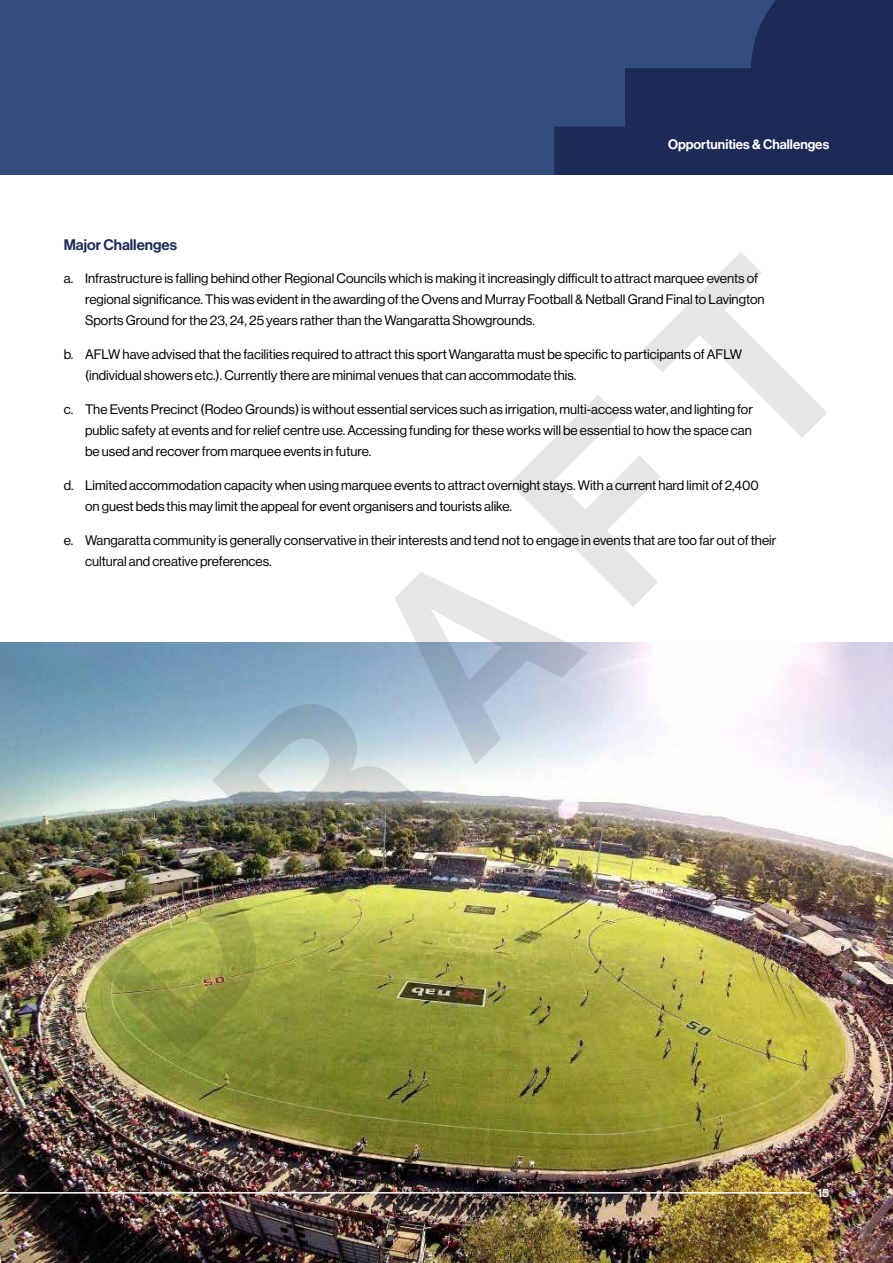
<style>
.page{position:relative;width:893px;height:1263px;background:#fff}
.page>*{position:absolute;margin:0;border:0;box-sizing:border-box;transform-origin:0 0}
.t1{font:244.95px "N Haas Grotesk DS Pro 65 Md";color:#000}
.t2{font:15px "N Haas Grotesk DS Pro 65 Md";color:#1e2a56}
.t3{font:13.5px/21px "N Haas Grotesk DS Pro 55 Rg";color:#000}
.t4{font:13.5px "N Haas Grotesk DS Pro 65 Md";color:#fff}
.t5{font:12px "N Haas Grotesk DS Pro 65 Md";color:#fff}
</style>
<div class="page">
<div style="left:0;top:0;width:893px;height:174px;background:#334e7e"></div>
<svg style="left:554px;top:0;width:339px;height:174px;fill:#1e2a56"></svg>
<img style="left:0;top:643px;width:893px;height:620px">
<hr style="left:0;top:1192px;width:809px;height:1px;background:#fff">
<p class="t4" style="left:668px;top:136px;width:163px">Opportunities &amp; Challenges</p>
<p class="t2" style="left:64px;top:236px;width:115px">Major Challenges</p>
<p class="t3" style="left:85px;top:268px;width:681px;text-indent:-21px">a. Infrastructure is falling behind other Regional Councils which is making it increasingly difficult to attract marquee events of regional significance. This was evident in the awarding of the Ovens and Murray Football &amp; Netball Grand Final to Lavington<br>Sports Ground for the 23, 24, 25 years rather than the Wangaratta Showgrounds.</p>
<p class="t3" style="left:85px;top:344px;width:659px;text-indent:-21px">b. AFLW have advised that the facilities required to attract this sport Wangaratta must be specific to participants of AFLW (individual showers etc.). Currently there are minimal venues that can accommodate this.</p>
<p class="t3" style="left:85px;top:399px;width:669px;text-align:justify;text-indent:-21px">c. The Events Precinct (Rodeo Grounds) is without essential services such as irrigation, multi-access water, and lighting for public safety at events and for relief centre use. Accessing funding for these works will be essential to how the space can be used and recover from marquee events in future.</p>
<p class="t3" style="left:85px;top:475px;width:675px;text-indent:-21px">d. Limited accommodation capacity when using marquee events to attract overnight stays. With a current hard limit of 2,400 on guest beds this may limit the appeal for event organisers and tourists alike.</p>
<p class="t3" style="left:85px;top:529px;width:693px;text-indent:-21px">e. Wangaratta community is generally conservative in their interests and tend not to engage in events that are too far out of their cultural and creative preferences.</p>
<h1 class="t1" style="left:14px;top:904px;width:981px;rotate:-45deg">DRAFT</h1>
<p class="t5" style="left:817px;top:1186px;width:13px">15</p>
</div>
